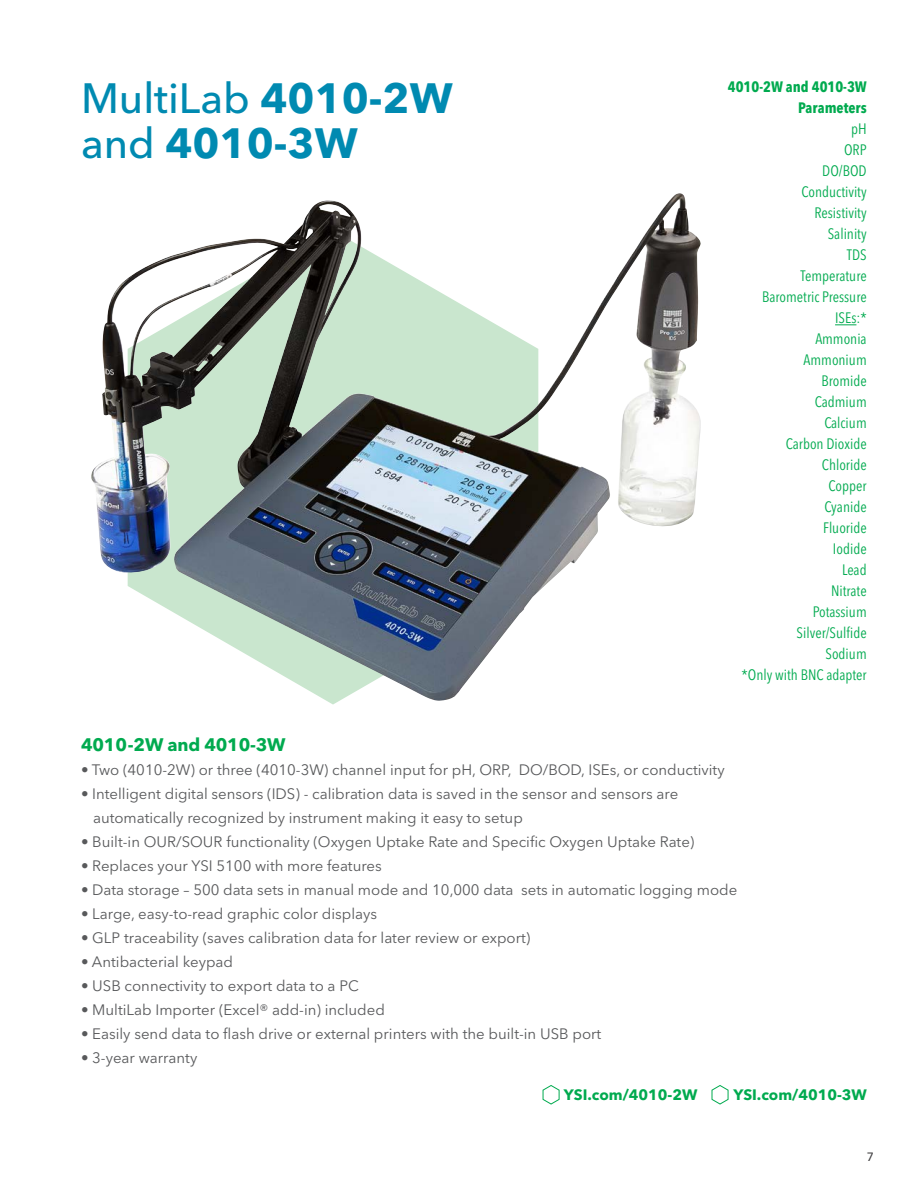
<style>
.page{position:relative;width:918px;height:1188px;background:#fff}
.page>*{position:absolute;margin:0;border:0;box-sizing:border-box;transform-origin:0 0}
.t1{font:700 42px/45px "Avenir Next LT Pro";color:#008ab1}
.t2{font:700 18px "Avenir Next LT Pro";letter-spacing:-.01em;color:#00aa4f}
.t3{font:15px/24px "Avenir Next LT Pro";color:#58595b}
.t4{font:condensed 15px/21px "Avenir Next LT Pro";color:#00aa4f;text-align:right}
.t5{font:700 15px "Avenir Next LT Pro";letter-spacing:-.005em;color:#00aa4f}
.t6{font:700 condensed 15px/21px "Avenir Next LT Pro";color:#00aa4f;text-align:right}
.t7{font:500 12px "Avenir Next LT Pro";color:#414042}
.s1{font-weight:500}
</style>
<div class="page">
<svg style="left:128px;top:573px;width:410px;height:132px"></svg>
<img style="left:91px;top:193px;width:587px;height:380px">
<svg style="left:835px;top:324px;width:21px;height:1px"></svg>
<svg style="left:542px;top:1085px;width:18px;height:20px"></svg>
<svg style="left:711px;top:1085px;width:18px;height:20px"></svg>
<h1 class="t1" style="left:81px;top:75px;width:373px"><span class="s1">MultiLab</span> 4010-2W <span class="s1">and</span> 4010-3W</h1>
<p class="t6" style="left:728px;top:76px;width:140px">4010-2W and 4010-3W<br>Parameters</p>
<p class="t4" style="left:742px;top:119px;width:127px">pH<br>ORP<br>DO/BOD<br>Conductivity<br>Resistivity<br>Salinity<br>TDS<br>Temperature<br>Barometric Pressure<br>ISEs:*<br>Ammonia<br>Ammonium<br>Bromide<br>Cadmium<br>Calcium<br>Carbon Dioxide<br>Chloride<br>Copper<br>Cyanide<br>Fluoride<br>Iodide<br>Lead<br>Nitrate<br>Potassium<br>Silver/Sulfide<br>Sodium<br>*Only with BNC adapter</p>
<p class="t2" style="left:81px;top:734px;width:206px">4010 -2W and 4010-3W</p>
<p class="t3" style="left:81px;top:758px;width:645px">• Two (4010-2W) or three (4010-3W) channel input for pH, ORP, DO/BOD, ISEs, or conductivity</p>
<p class="t3" style="left:93px;top:782px;width:587px;text-indent:-12px">• Intelligent digital sensors (IDS) - calibration data is saved in the sensor and sensors are automatically recognized by instrument making it easy to setup</p>
<p class="t3" style="left:81px;top:830px;width:615px">• Built-in OUR/SOUR functionality (Oxygen Uptake Rate and Specific Oxygen Uptake Rate)</p>
<p class="t3" style="left:81px;top:854px;width:302px">• Replaces your YSI 5100 with more features</p>
<p class="t3" style="left:81px;top:878px;width:658px">• Data storage – 500 data sets in manual mode and 10,000 data sets in automatic logging mode</p>
<p class="t3" style="left:81px;top:902px;width:298px">• Large, easy-to-read graphic color displays</p>
<p class="t3" style="left:81px;top:926px;width:451px">• GLP traceability (saves calibration data for later review or export)</p>
<p class="t3" style="left:81px;top:950px;width:154px">• Antibacterial keypad</p>
<p class="t3" style="left:81px;top:974px;width:279px">• USB connectivity to export data to a PC</p>
<p class="t3" style="left:81px;top:998px;width:305px">• MultiLab Importer (Excel® add-in) included</p>
<p class="t3" style="left:81px;top:1022px;width:522px">• Easily send data to flash drive or external printers with the built-in USB port</p>
<p class="t3" style="left:81px;top:1046px;width:118px">• 3-year warranty</p>
<p class="t5" style="left:564px;top:1085px;width:135px">YSI.com/4010-2W</p>
<p class="t5" style="left:733px;top:1085px;width:135px">YSI.com/4010-3W</p>
<p class="t7" style="left:867px;top:1150px;width:9px">7</p>
</div>
